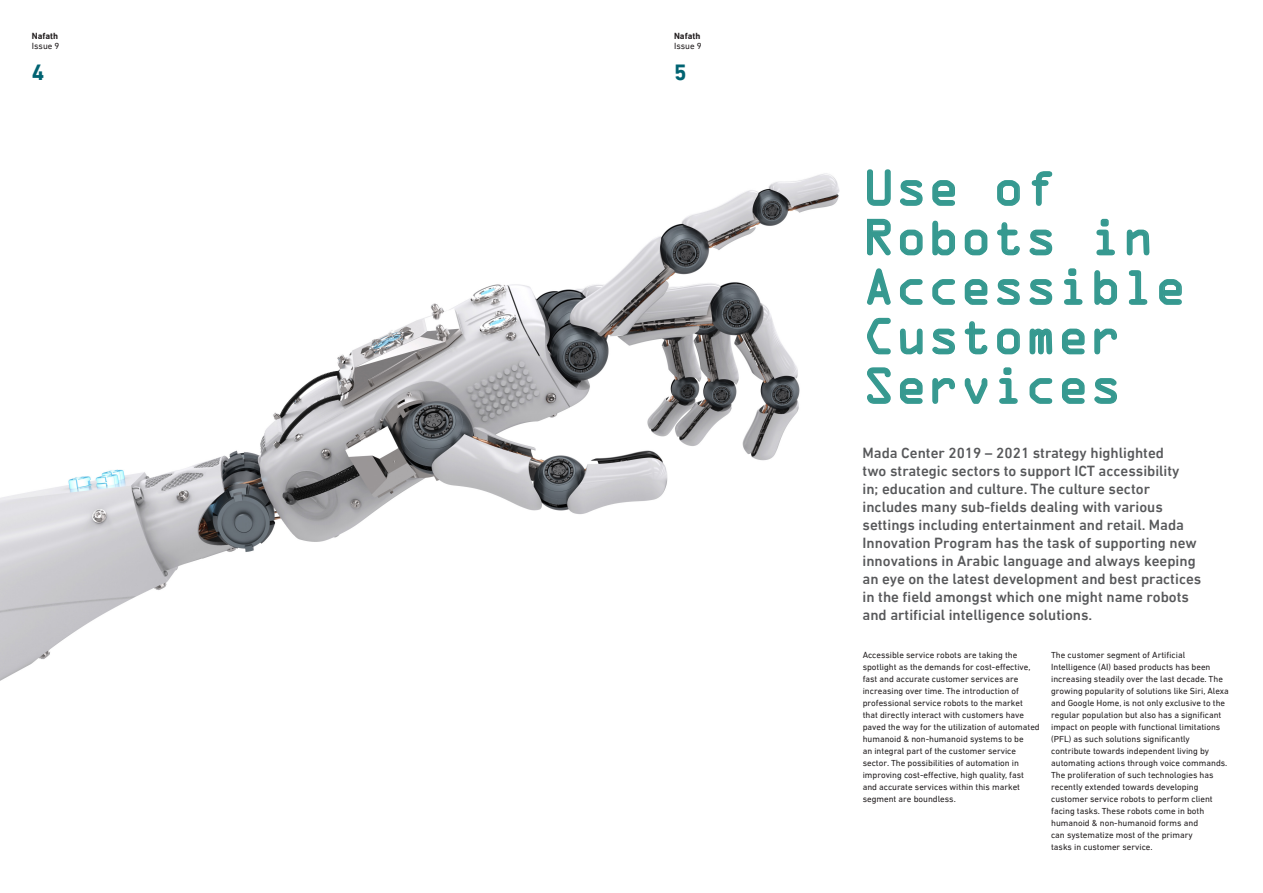
<style>
.page{position:relative;width:1263px;height:893px;background:#fff}
.page>*{position:absolute;margin:0;border:0;box-sizing:border-box;transform-origin:0 0}
.t1{font:45px/49.5px "OCRA Std";color:#369990}
.t2{font:700 22.5px "DIN Next LT Arabic";color:#006372}
.t3{font:500 15px/18px "DIN Next LT Arabic";color:#57585a}
.t4{font:9px/12px "DIN Next LT Arabic";color:#231f20}
.t5{font:700 9px "DIN Next LT Arabic";color:#231f20}
</style>
<div class="page">
<img style="left:0;top:173px;width:840px;height:508px">
<div style="left:146px;top:677px;width:632px;height:62px;background:#fff"></div>
<svg style="left:867px;top:169px;width:24px;height:37px"></svg>
<svg style="left:900px;top:180px;width:23px;height:26px"></svg>
<svg style="left:932px;top:180px;width:23px;height:26px"></svg>
<svg style="left:997px;top:180px;width:23px;height:26px"></svg>
<svg style="left:1031px;top:171px;width:22px;height:35px"></svg>
<svg style="left:867px;top:218px;width:24px;height:38px"></svg>
<svg style="left:900px;top:229px;width:23px;height:27px"></svg>
<svg style="left:932px;top:220px;width:23px;height:36px"></svg>
<svg style="left:964px;top:229px;width:24px;height:27px"></svg>
<svg style="left:997px;top:222px;width:23px;height:34px"></svg>
<svg style="left:1029px;top:229px;width:24px;height:27px"></svg>
<svg style="left:1096px;top:218px;width:19px;height:38px"></svg>
<svg style="left:1126px;top:229px;width:24px;height:27px"></svg>
<svg style="left:867px;top:268px;width:23px;height:37px"></svg>
<svg style="left:900px;top:279px;width:23px;height:26px"></svg>
<svg style="left:932px;top:279px;width:23px;height:26px"></svg>
<svg style="left:964px;top:279px;width:24px;height:26px"></svg>
<svg style="left:997px;top:279px;width:23px;height:26px"></svg>
<svg style="left:1029px;top:279px;width:24px;height:26px"></svg>
<svg style="left:1064px;top:268px;width:19px;height:37px"></svg>
<svg style="left:1094px;top:270px;width:23px;height:35px"></svg>
<svg style="left:1128px;top:270px;width:20px;height:35px"></svg>
<svg style="left:1159px;top:279px;width:23px;height:26px"></svg>
<svg style="left:867px;top:317px;width:24px;height:38px"></svg>
<svg style="left:900px;top:328px;width:23px;height:27px"></svg>
<svg style="left:932px;top:328px;width:23px;height:27px"></svg>
<svg style="left:964px;top:321px;width:24px;height:34px"></svg>
<svg style="left:997px;top:328px;width:23px;height:27px"></svg>
<svg style="left:1029px;top:328px;width:24px;height:27px"></svg>
<svg style="left:1062px;top:328px;width:23px;height:27px"></svg>
<svg style="left:1094px;top:328px;width:23px;height:27px"></svg>
<svg style="left:867px;top:367px;width:24px;height:37px"></svg>
<svg style="left:900px;top:378px;width:23px;height:26px"></svg>
<svg style="left:932px;top:378px;width:23px;height:26px"></svg>
<svg style="left:964px;top:378px;width:24px;height:26px"></svg>
<svg style="left:999px;top:367px;width:19px;height:37px"></svg>
<svg style="left:1029px;top:378px;width:24px;height:26px"></svg>
<svg style="left:1062px;top:378px;width:23px;height:26px"></svg>
<svg style="left:1094px;top:378px;width:23px;height:26px"></svg>
<p class="t5" style="left:32px;top:30px;width:28px">Nafath</p>
<p class="t4" style="left:32px;top:40px;width:29px">Issue 9</p>
<h2 class="t2" style="left:32px;top:59px;width:14px">4</h2>
<p class="t5" style="left:674px;top:30px;width:28px">Nafath</p>
<p class="t4" style="left:674px;top:40px;width:29px">Issue 9</p>
<h2 class="t2" style="left:674px;top:59px;width:14px">5</h2>
<h1 class="t1" style="left:863px;top:167px;width:326px">Use of<br>Robots in<br>Accessible<br>Customer<br>Services</h1>
<p class="t3" style="left:862px;top:444px;width:340px">Mada Center 2019 – 2021 strategy highlighted<br>two strategic sectors to support ICT accessibility<br>in; education and culture. The culture sector includes many sub-fields dealing with various settings including entertainment and retail. Mada Innovation Program has the task of supporting new innovations in Arabic language and always keeping an eye on the latest development and best practices in the field amongst which one might name robots and artificial intelligence solutions.</p>
<p class="t4" style="left:863px;top:649px;width:179px">Accessible service robots are taking the spotlight as the demands for cost-effective, fast and accurate customer services are increasing over time. The introduction of professional service robots to the market that directly interact with customers have paved the way for the utilization of automated humanoid &amp; non-humanoid systems to be<br>an integral part of the customer service sector. The possibilities of automation in improving cost-effective, high quality, fast and accurate services within this market segment are boundless.</p>
<p class="t4" style="left:1051px;top:649px;width:179px">The customer segment of Artificial Intelligence (AI) based products has been increasing steadily over the last decade. The growing popularity of solutions like Siri, Alexa and Google Home, is not only exclusive to the regular population but also has a significant impact on people with functional limitations (PFL) as such solutions significantly contribute towards independent living by automating actions through voice commands.<br>The proliferation of such technologies has recently extended towards developing customer service robots to perform client facing tasks. These robots come in both humanoid &amp; non-humanoid forms and<br>can systematize most of the primary<br>tasks in customer service.</p>
</div>
